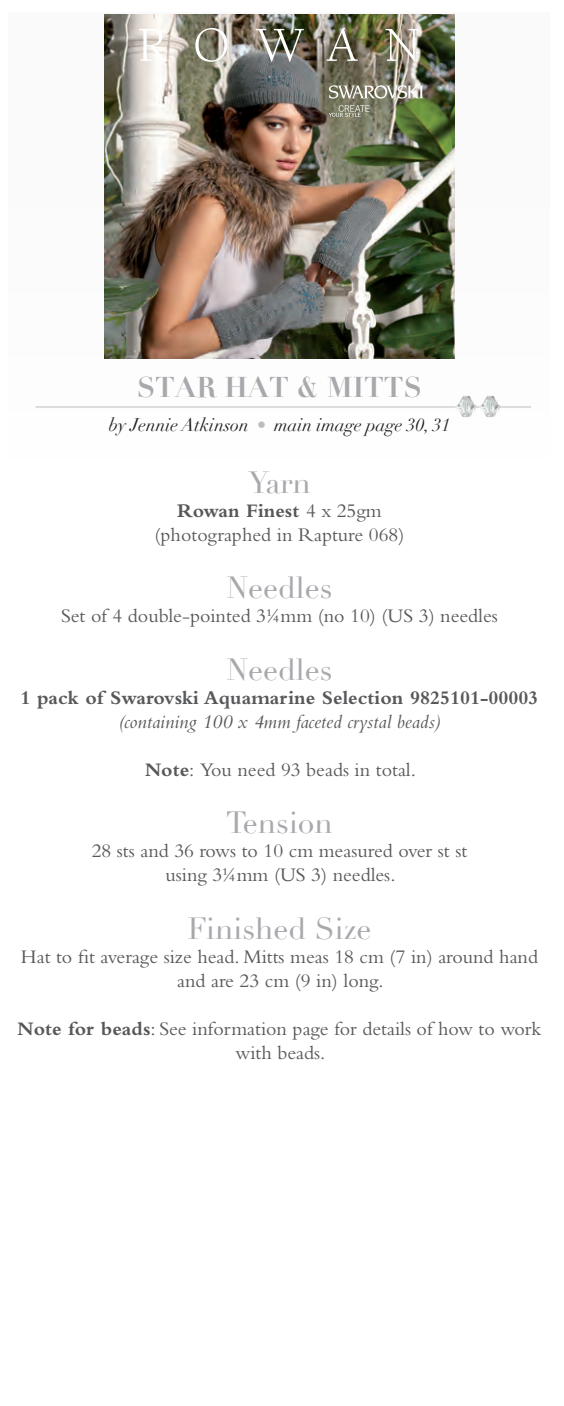
<style>
.page{position:relative;width:564px;height:1406px;background:#fff}
.page>*{position:absolute;margin:0;border:0;box-sizing:border-box;transform-origin:0 0}
.t1{font:50.4px "Berkeley Std";letter-spacing:.52em;color:#fff}
.t2{font:30px "Didot";color:#a8a9ad}
.t3{font:700 28px "Didot";color:#a8a9ad}
.t4{font:20px/24px "Bembo Std";color:#57585a;text-align:center}
.t5{font:700 20px "Bembo Std";color:#57585a}
.t6{font:italic 20px "Bembo Std";color:#57585a}
.t7{font:italic 18px "Didot";color:#231f20}
.s1{color:#bcbdc0}
.s2{font-weight:400}
.s3{font-weight:700}
</style>
<div class="page">
<div style="left:9px;top:12px;width:540px;height:453px;background:#fafafa"></div>
<img style="left:104px;top:15px;width:350px;height:344px">
<hr style="left:36px;top:407px;width:494px;height:1px;background:#bcbdc0">
<img style="left:454px;top:396px;width:48px;height:21px">
<svg style="left:328px;top:85px;width:95px;height:14px"></svg>
<svg style="left:328px;top:105px;width:41px;height:12px"></svg>
<p class="t1" style="left:137px;top:18px;width:284px">ROWAN</p>
<p class="t3" style="left:137px;top:369px;width:286px">STAR HAT &amp; MITTS</p>
<p class="t7" style="left:109px;top:414px;width:342px">by Jennie Atkinson <span class="s1">•</span> main image page 30, 31</p>
<p class="t2" style="left:248px;top:465px;width:64px">Yarn</p>
<p class="t5" style="left:177px;top:500px;width:206px">Rowan Finest <span class="s2">4 x 25gm</span></p>
<p class="t4" style="left:154px;top:522px;width:251px">(photographed in Rapture 068)</p>
<p class="t2" style="left:226px;top:570px;width:108px">Needles</p>
<p class="t4" style="left:61px;top:604px;width:438px">Set of 4 double-pointed 3¼mm (no 10) (US 3) needles</p>
<p class="t2" style="left:226px;top:651px;width:108px">Needles</p>
<p class="t5" style="left:20px;top:686px;width:519px">1 pack of Swarovski Aquamarine Selection 9825101-00003</p>
<p class="t6" style="left:118px;top:710px;width:323px">(containing 100 x 4mm faceted crystal beads)</p>
<p class="t4" style="left:145px;top:757px;width:272px"><span class="s3">Note</span>: You need 93 beads in total.</p>
<p class="t2" style="left:226px;top:805px;width:108px">Tension</p>
<p class="t4" style="left:92px;top:838px;width:376px">28 sts and 36 rows to 10 cm measured over st st</p>
<p class="t4" style="left:165px;top:862px;width:231px">using 3¼mm (US 3) needles.</p>
<p class="t2" style="left:187px;top:910px;width:185px">Finished Size</p>
<p class="t4" style="left:21px;top:944px;width:518px">Hat to fit average size head. Mitts meas 18 cm (7 in) around hand and are 23 cm (9 in) long.</p>
<p class="t4" style="left:17px;top:1016px;width:525px"><span class="s3">Note for beads</span>: See information page for details of how to work with beads.</p>
</div>
